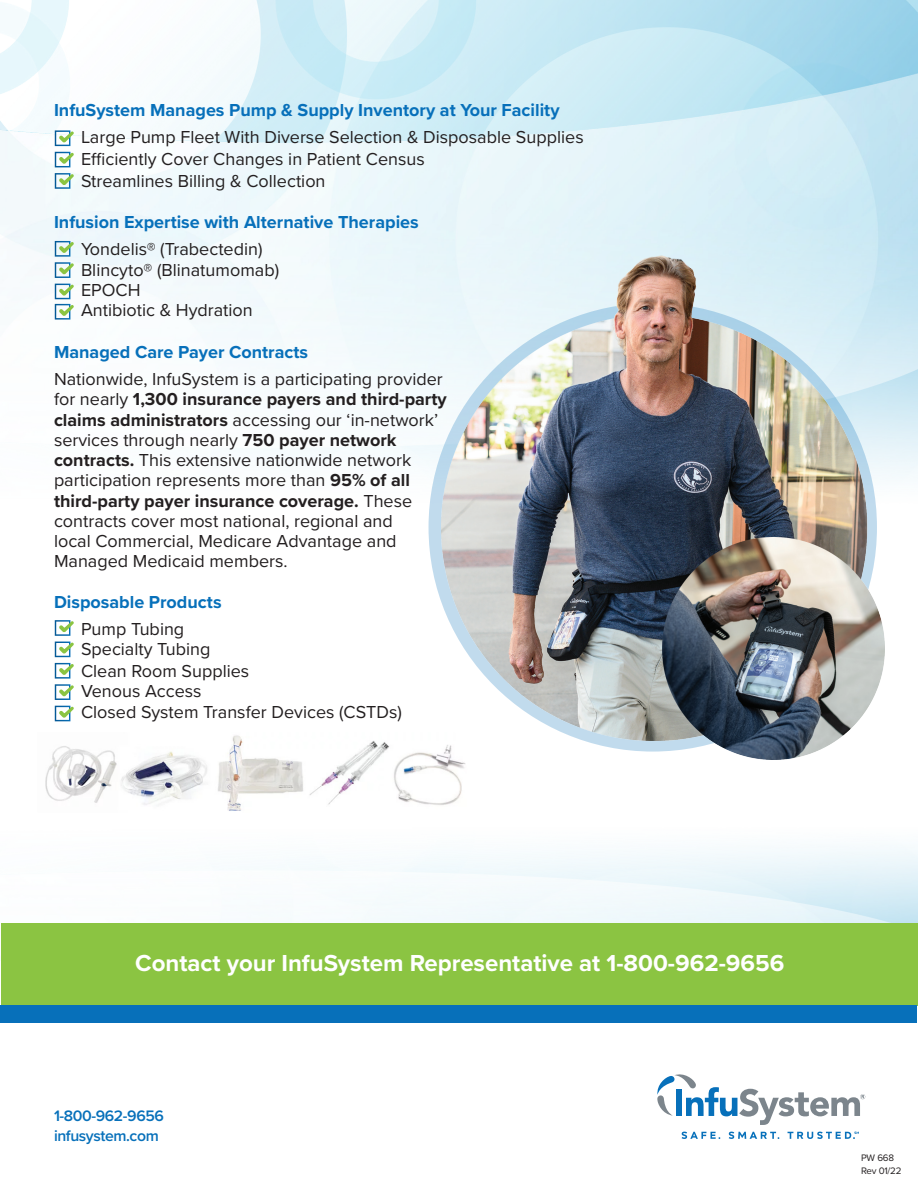
<style>
.page{position:relative;width:918px;height:1188px;background:#fff}
.page>*{position:absolute;margin:0;border:0;box-sizing:border-box;transform-origin:0 0}
.t1{font:700 24px "Proxima Nova";color:#fff}
.t2{font:18px/20.2px "Proxima Nova";color:#231f20}
.t3{font:700 18px "Proxima Nova";color:#0770ba}
.t4{font:700 18px "Proxima Nova";color:#231f20}
.t5{font:600 15.75px/20.2px "Proxima Nova";letter-spacing:-.025em;color:#0770ba}
.t6{font:9.75px "Proxima Nova";letter-spacing:-.02em;color:#231f20}
.s1{font-weight:700}
.s2{font-weight:400}
</style>
<div class="page">
<img style="left:1px;top:846px;width:917px;height:114px">
<svg style="left:682px;top:1132px;width:38px;height:7px"></svg>
<svg style="left:729px;top:1132px;width:50px;height:7px"></svg>
<svg style="left:657px;top:1074px;width:208px;height:51px"></svg>
<svg style="left:788px;top:1132px;width:71px;height:7px"></svg>
<div style="left:2px;top:923px;width:916px;height:83px;background:#8bc442"></div>
<div style="left:1px;top:1005px;width:916px;height:18px;background:#0770ba"></div>
<img style="left:45px;top:735px;width:421px;height:76px">
<svg style="left:55px;top:620px;width:19px;height:16px"></svg>
<svg style="left:55px;top:642px;width:19px;height:15px"></svg>
<svg style="left:55px;top:663px;width:19px;height:37px"></svg>
<svg style="left:55px;top:706px;width:19px;height:15px"></svg>
<svg style="left:55px;top:241px;width:19px;height:37px"></svg>
<svg style="left:55px;top:284px;width:19px;height:36px"></svg>
<svg style="left:55px;top:130px;width:19px;height:16px"></svg>
<svg style="left:55px;top:152px;width:19px;height:15px"></svg>
<svg style="left:55px;top:173px;width:19px;height:16px"></svg>
<img style="left:441px;top:255px;width:443px;height:504px">
<p class="t3" style="left:54px;top:97px;width:507px">InfuSystem Manages Pump &amp; Supply Inventory at Your Facility</p>
<p class="t2" style="left:81px;top:126px;width:504px">Large Pump Fleet With Diverse Selection &amp; Disposable Supplies</p>
<p class="t2" style="left:81px;top:148px;width:345px">Efficiently Cover Changes in Patient Census</p>
<p class="t2" style="left:81px;top:170px;width:246px">Streamlines Billing &amp; Collection</p>
<p class="t3" style="left:54px;top:209px;width:366px">Infusion Expertise with Alternative Therapies</p>
<p class="t2" style="left:81px;top:239px;width:183px">Yondelis® (Trabectedin)</p>
<p class="t2" style="left:81px;top:259px;width:200px">Blincyto® (Blinatumomab)</p>
<p class="t2" style="left:81px;top:279px;width:61px">EPOCH</p>
<p class="t2" style="left:81px;top:299px;width:173px">Antibiotic &amp; Hydration</p>
<p class="t3" style="left:54px;top:339px;width:256px">Managed Care Payer Contracts</p>
<p class="t2" style="left:54px;top:368px;width:394px">Nationwide, InfuSystem is a participating provider for nearly <span class="s1">1,300 insurance payers and third-party claims administrators</span> accessing our ‘in-network’ services through nearly <span class="s1">750 payer network</span></p>
<p class="t2" style="left:54px;top:449px;width:359px"><span class="s1">contracts.</span> This extensive nationwide network</p>
<p class="t2" style="left:54px;top:469px;width:357px">participation represents more than <span class="s1">95% of all</span></p>
<p class="t4" style="left:54px;top:487px;width:360px">third-party payer insurance coverage. <span class="s2">These</span></p>
<p class="t2" style="left:54px;top:510px;width:340px">contracts cover most national, regional and</p>
<p class="t2" style="left:54px;top:530px;width:344px">local Commercial, Medicare Advantage and</p>
<p class="t2" style="left:54px;top:550px;width:235px">Managed Medicaid members.</p>
<p class="t3" style="left:54px;top:588px;width:169px">Disposable Products</p>
<p class="t2" style="left:81px;top:618px;width:131px">Pump Tubing<br>Specialty Tubing</p>
<p class="t2" style="left:81px;top:660px;width:170px">Clean Room Supplies<br>Venous Access</p>
<p class="t2" style="left:81px;top:702px;width:322px">Closed System Transfer Devices (CSTDs)</p>
<p class="t1" style="left:135px;top:946px;width:651px">Contact your InfuSystem Representative at 1-800-962-9656</p>
<p class="t5" style="left:54px;top:1105px;width:111px">1-800-962-9656 infusystem.com</p>
<p class="t6" style="left:861px;top:1151px;width:35px">PW 668</p>
<p class="t6" style="left:861px;top:1164px;width:42px">Rev 01/22</p>
</div>
